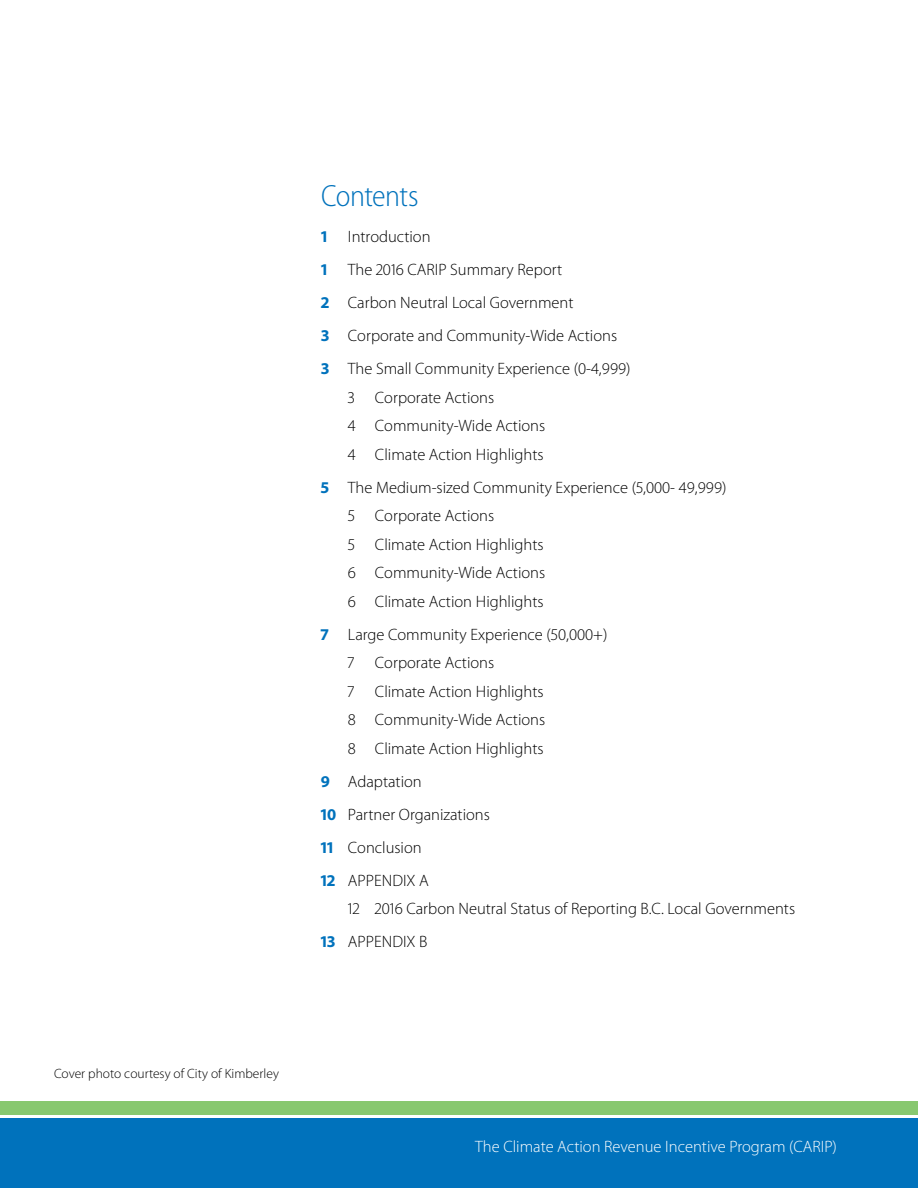
<style>
.page{position:relative;width:918px;height:1188px;background:#fff}
.page>*{position:absolute;margin:0;border:0;box-sizing:border-box;transform-origin:0 0}
.t1{font:300 semi-condensed 30.75px "Myriad Pro";letter-spacing:-.025em;color:#0072bc}
.t2{font:300 16.5px/28.5px "Myriad Pro";color:#000}
.t3{font:300 16.5px "Myriad Pro";color:#fff}
.t4{font:700 16.5px "Myriad Pro";color:#0072bc}
.t5{font:300 13.5px "Myriad Pro";color:#000}
.s1{font-weight:700;color:#0072bc}
</style>
<div class="page">
<div style="left:0;top:1118px;width:918px;height:70px;background:#0072bc"></div>
<div style="left:0;top:1102px;width:918px;height:13px;background:#88c86f"></div>
<h1 class="t1" style="left:321px;top:179px;width:99px">Contents</h1>
<p class="t4" style="left:321px;top:227px;width:8px">1</p>
<p class="t2" style="left:348px;top:223px;width:84px">Introduction</p>
<p class="t4" style="left:321px;top:260px;width:8px">1</p>
<p class="t2" style="left:321px;top:253px;width:311px;line-height:33px;text-indent:27px">The 2016 CARIP Summary Report<br><span class="s1">2</span> Carbon Neutral Local Government<br><span class="s1">3</span> Corporate and Community-Wide Actions<br><span class="s1">3</span> The Small Community Experience (0-4,999)</p>
<p class="t2" style="left:348px;top:383px;width:199px">3 Corporate Actions<br>4 Community-Wide Actions<br>4 Climate Action Highlights</p>
<p class="t2" style="left:348px;top:473px;width:380px;text-indent:-27px"><span class="s1">5</span> The Medium-sized Community Experience (5,000- 49,999)<br>5 Corporate Actions<br>5 Climate Action Highlights<br>6 Community-Wide Actions<br>6 Climate Action Highlights</p>
<p class="t2" style="left:348px;top:620px;width:261px;text-indent:-27px"><span class="s1">7</span> Large Community Experience (50,000+)<br>7</p>
<p class="t2" style="left:375px;top:649px;width:121px">Corporate Actions</p>
<p class="t2" style="left:348px;top:677px;width:199px;text-align:justify;text-indent:27px">Climate Action Highlights 8 Community-Wide Actions 8 Climate Action Highlights</p>
<p class="t2" style="left:321px;top:765px;width:171px;line-height:33px"><span class="s1">9</span> Adaptation<br><span class="s1">10</span> Partner Organizations<br><span class="s1">11</span> Conclusion<br><span class="s1">12</span> APPENDIX A</p>
<p class="t2" style="left:321px;top:892px;width:476px;line-height:33px;text-indent:27px">12 2016 Carbon Neutral Status of Reporting B.C. Local Governments<br><span class="s1">13</span> APPENDIX B</p>
<p class="t2" style="left:348px;top:677px;width:8px">7</p>
<p class="t5" style="left:54px;top:1066px;width:226px">Cover photo courtesy of City of Kimberley</p>
<p class="t3" style="left:475px;top:1138px;width:363px">The Climate Action Revenue Incentive Program (CARIP)</p>
</div>
